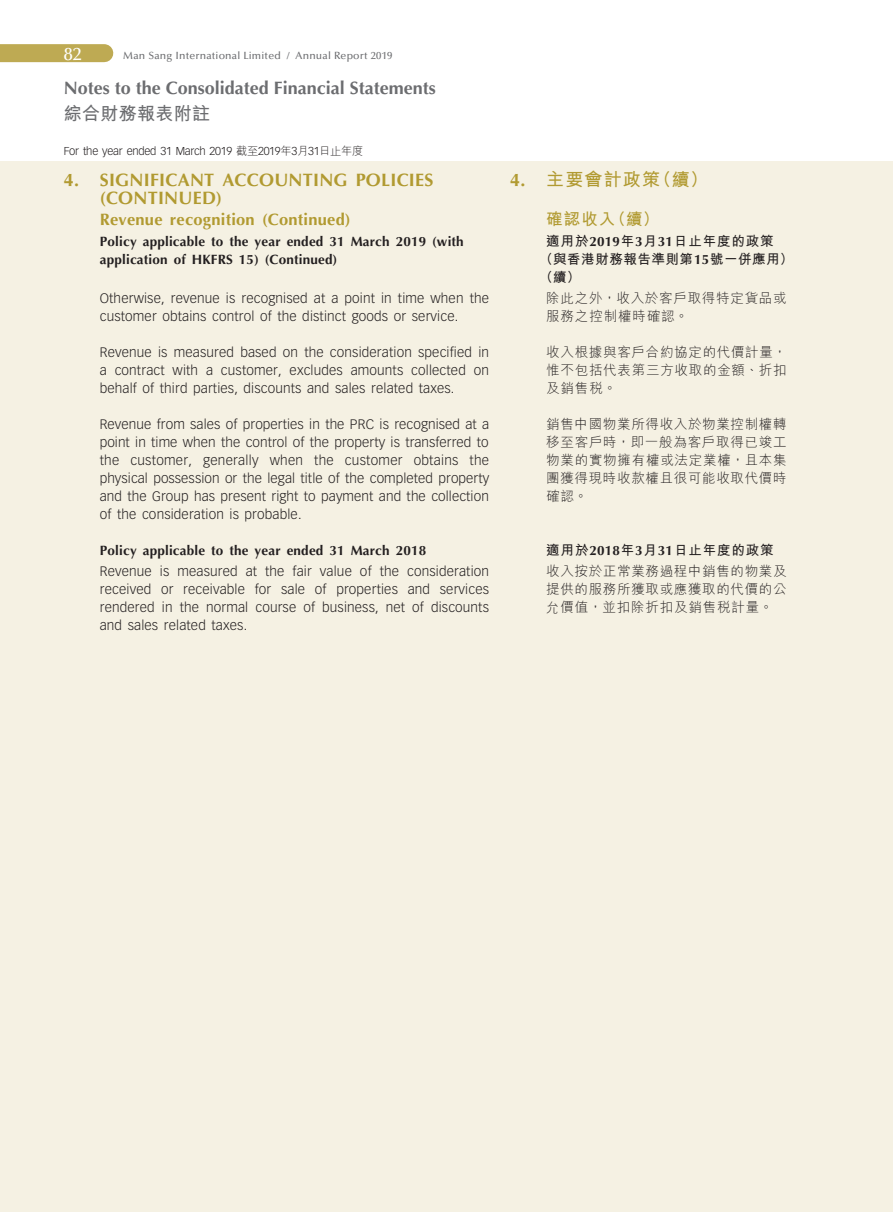
<style>
.page{position:relative;width:893px;height:1212px;background:#fff}
.page>*{position:absolute;margin:0;border:0;box-sizing:border-box;transform-origin:0 0}
._03_H1{font:700 18px/18px "Optima LT Std";letter-spacing:.015em;color:#b19a31}
.t1{font:700 18px "Optima LT Std";color:#6c6d70}
._03_H1-2{font:700 18px "M Hei HK";letter-spacing:.065em;color:#b19a31}
.t2{font:700 18px "M Hei HK";letter-spacing:.02em;color:#6c6d70}
.t3{font:500 18px "Optima LT Std";color:#fff}
._04___H2{font:700 16.5px "Optima LT Std";letter-spacing:.015em;color:#b19a31}
._04___H2-2{font:700 16.5px "M Hei HK";color:#b19a31}
._12___P2{font:300 13.5px/18px "Vectora LT Std";letter-spacing:.015em;color:#231f20;text-align:justify}
._12___P2-2{font:300 13.5px/18px "M Hei HK";letter-spacing:.055em;color:#231f20;text-align:justify}
._05_____H3{font:700 13.5px/18px "Optima LT Std";letter-spacing:.015em;color:#231f20}
._05_____H3-2{font:700 13.5px/18px "M Hei HK";letter-spacing:.04em;color:#231f20}
._05_____H3-3{font:700 13.5px "M Hei HK";letter-spacing:.065em;color:#231f20}
.t4{font:300 11.25px "Vectora LT Std";letter-spacing:-.02em;color:#231f20}
.t5{font:500 10.5px "Optima LT Std";letter-spacing:.02em;color:#6c6d70}
.s1{font-family:"M Hei HK"}
.s2{font-family:"Optima LT Std"}
</style>
<div class="page">
<div style="left:0;top:162px;width:893px;height:1050px;background:#f5f1e3"></div>
<div style="left:0;top:44px;width:104px;height:18px;background:#beaa53"></div>
<h1 class="t3" style="left:64px;top:43px;width:19px">82</h1>
<p class="t5" style="left:123px;top:50px;width:271px">Man Sang International Limited / Annual Report 2019</p>
<h1 class="t1" style="left:64px;top:77px;width:374px">Notes to the Consolidated Financial Statements</h1>
<h1 class="t2" style="left:64px;top:100px;width:148px">綜合財務報表附註</h1>
<p class="t4" style="left:64px;top:145px;width:301px">For the year ended 31 March 2019 <span class="s1">截至</span>2019<span class="s1">年</span>3<span class="s1">月</span>31<span class="s1">日止年度</span></p>
<p class="_03_H1" style="left:100px;top:171px;width:335px;text-indent:-36px">4. SIGNIFICANT ACCOUNTING POLICIES (CONTINUED)</p>
<p class="_04___H2" style="left:100px;top:210px;width:252px">Revenue recognition (Continued)</p>
<p class="_05_____H3" style="left:100px;top:233px;width:365px">Policy applicable to the year ended 31 March 2019 (with application of HKFRS 15) (Continued)</p>
<p class="_12___P2" style="left:100px;top:290px;width:391px">Otherwise, revenue is recognised at a point in time when the customer obtains control of the distinct goods or service.</p>
<p class="_12___P2" style="left:100px;top:344px;width:391px">Revenue is measured based on the consideration specified in a contract with a customer, excludes amounts collected on behalf of third parties, discounts and sales related taxes.</p>
<p class="_12___P2" style="left:100px;top:416px;width:391px">Revenue from sales of properties in the PRC is recognised at a point in time when the control of the property is transferred to the customer, generally when the customer obtains the physical possession or the legal title of the completed property and the Group has present right to payment and the collection of the consideration is probable.</p>
<p class="_05_____H3" style="left:100px;top:542px;width:328px">Policy applicable to the year ended 31 March 2018</p>
<p class="_12___P2" style="left:100px;top:563px;width:391px">Revenue is measured at the fair value of the consideration received or receivable for sale of properties and services rendered in the normal course of business, net of discounts and sales related taxes.</p>
<p class="_03_H1-2" style="left:510px;top:166px;width:199px"><span class="s2">4.</span> 主要會計政策（續）</p>
<p class="_04___H2-2" style="left:546px;top:207px;width:115px">確認收入（續）</p>
<p class="_05_____H3-2" style="left:539px;top:231px;width:255px;text-indent:7px">適用於<span class="s2">2019</span>年<span class="s2">3</span>月<span class="s2">31</span>日止年度的政策<br>（與香港財務報告準則第<span class="s2">15</span>號一併應用）（續）</p>
<p class="_12___P2-2" style="left:546px;top:289px;width:242px">除此之外，收入於客戶取得特定貨品或服務之控制權時確認。</p>
<p class="_12___P2-2" style="left:546px;top:343px;width:242px">收入根據與客戶合約協定的代價計量，惟不包括代表第三方收取的金額、折扣及銷售稅。</p>
<p class="_12___P2-2" style="left:546px;top:415px;width:242px">銷售中國物業所得收入於物業控制權轉移至客戶時，即一般為客戶取得已竣工物業的實物擁有權或法定業權，且本集團獲得現時收款權且很可能收取代價時確認。</p>
<p class="_05_____H3-3" style="left:546px;top:540px;width:229px">適用於<span class="s2">2018</span>年<span class="s2">3</span>月<span class="s2">31</span>日止年度的政策</p>
<p class="_12___P2-2" style="left:546px;top:562px;width:242px">收入按於正常業務過程中銷售的物業及提供的服務所獲取或應獲取的代價的公允價值，並扣除折扣及銷售稅計量。</p>
</div>
